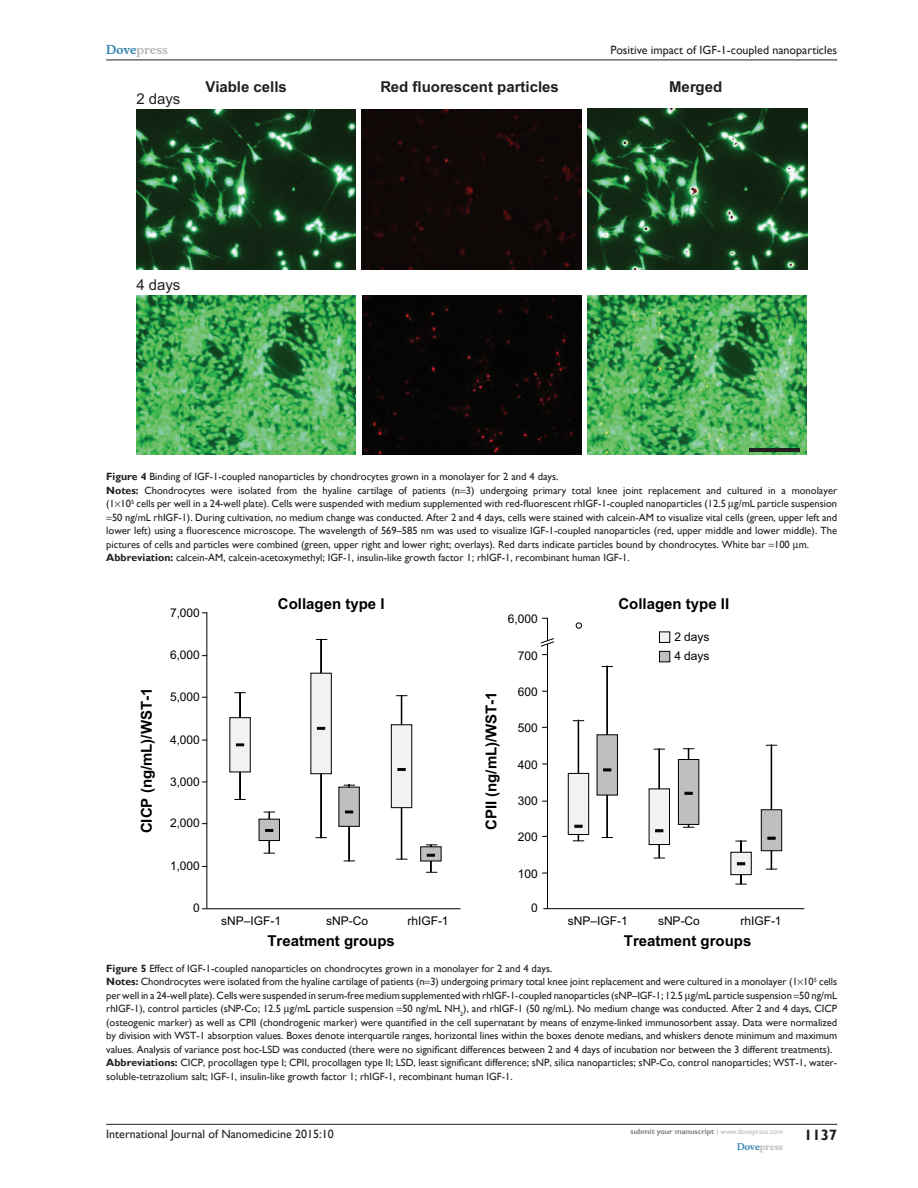
<style>
.page{position:relative;width:918px;height:1188px;background:#fff}
.page>*{position:absolute;margin:0;border:0;box-sizing:border-box;transform-origin:0 0}
.t1{font:700 15px "Arial";color:#000}
.t2{font:700 15px "Arial";color:#231f20}
.t3{font:15px "Arial";letter-spacing:-.005em;color:#231f20}
.t4{font:700 15px "Gill Sans";color:#231f20}
.t5{font:12px/19.5px "Arial";letter-spacing:-.005em;color:#000}
.t6{font:12px "Gill Sans";color:#231f20}
.t7{font:700 12px "Musee";color:#b8b9bc}
.FigSNRI{font:10.5px/13.5px "Gill Sans";color:#231f20;text-align:justify}
.FigC{font:10.5px "Gill Sans";color:#231f20}
.t8{font:700 9px "Musee";color:#b8b9bc}
.t9{font:700 7.5px "Gill Sans";color:#808285}
.s1{color:#3485ae}
.s2{font-weight:700}
.s3{font-weight:400;color:#b8b9bc}
</style>
<div class="page">
<hr style="left:106px;top:1124px;width:731px;height:1px;background:#231f20">
<hr style="left:106px;top:60px;width:731px;height:1px;background:#231f20">
<hr style="left:202px;top:908px;width:258px;height:1px;background:#000">
<hr style="left:206px;top:613px;width:1px;height:295px;background:#000">
<div style="left:239px;top:692px;width:2px;height:108px;background:#000;border:1px solid #000"></div>
<div style="left:229px;top:717px;width:22px;height:55px;background:#f2f2f2;border:1px solid #000"></div>
<svg style="left:236px;top:744px;width:8px;height:2px"></svg>
<hr style="left:269px;top:812px;width:1px;height:41px;background:#000">
<div style="left:259px;top:819px;width:21px;height:22px;background:#bfbfbf;border:1px solid #000"></div>
<svg style="left:265px;top:829px;width:8px;height:3px"></svg>
<div style="left:320px;top:639px;width:2px;height:199px;background:#000;border:1px solid #000"></div>
<div style="left:310px;top:673px;width:22px;height:101px;background:#f2f2f2;border:1px solid #000"></div>
<svg style="left:317px;top:727px;width:8px;height:3px"></svg>
<div style="left:348px;top:784px;width:2px;height:77px;background:#000;border:1px solid #000"></div>
<div style="left:339px;top:787px;width:21px;height:40px;background:#bfbfbf;border:1px solid #000"></div>
<svg style="left:345px;top:811px;width:8px;height:2px"></svg>
<hr style="left:401px;top:695px;width:1px;height:165px;background:#000">
<div style="left:391px;top:724px;width:21px;height:84px;background:#f2f2f2;border:1px solid #000"></div>
<svg style="left:398px;top:768px;width:8px;height:3px"></svg>
<div style="left:430px;top:845px;width:2px;height:27px;background:#000;border:1px solid #000"></div>
<svg style="left:420px;top:846px;width:22px;height:15px"></svg>
<svg style="left:427px;top:854px;width:8px;height:3px"></svg>
<svg style="left:540px;top:617px;width:264px;height:292px"></svg>
<svg style="left:576px;top:623px;width:6px;height:6px"></svg>
<div style="left:362px;top:109px;width:219px;height:160px;background:#0f0808"></div>
<img style="left:136px;top:109px;width:220px;height:160px">
<img style="left:587px;top:109px;width:221px;height:161px">
<img style="left:136px;top:295px;width:220px;height:160px">
<img style="left:362px;top:295px;width:219px;height:160px">
<img style="left:588px;top:295px;width:219px;height:160px">
<hr style="left:750px;top:448px;width:50px;height:3px;background:#231f20">
<p class="t7" style="left:106px;top:43px;width:63px"><span class="s1">Dove</span>press</p>
<p class="t3" style="left:137px;top:89px;width:45px">2 days</p>
<p class="t6" style="left:611px;top:43px;width:228px">Positive impact of IGF-1-coupled nanoparticles</p>
<p class="t2" style="left:205px;top:76px;width:83px">Viable cells</p>
<p class="t2" style="left:380px;top:76px;width:180px">Red fluorescent particles</p>
<p class="t2" style="left:669px;top:76px;width:55px">Merged</p>
<p class="t3" style="left:137px;top:275px;width:45px">4 days</p>
<p class="FigC" style="left:106px;top:470px;width:454px"><span class="s2">Figure 4</span> Binding of IGF-1-coupled nanoparticles by chondrocytes grown in a monolayer for 2 and 4 days.</p>
<p class="FigSNRI" style="left:106px;top:484px;width:732px"><span class="s2">Notes:</span> Chondrocytes were isolated from the hyaline cartilage of patients (n 3) undergoing primary total knee joint replacement and cultured in a monolayer</p>
<p class="FigSNRI" style="left:106px;top:497px;width:732px">(1 10<sup>5</sup> cells per well in a 24-well plate). Cells were suspended with medium supplemented with red-fluorescent rhIGF-1-coupled nanoparticles (12.5 g/mL particle suspension</p>
<p class="FigSNRI" style="left:112px;top:511px;width:727px">50 ng/mL rhIGF-1). During cultivation, no medium change was conducted. After 2 and 4 days, cells were stained with calcein-AM to visualize vital cells (green, upper left and</p>
<p class="FigSNRI" style="left:106px;top:524px;width:732px">lower left) using a fluorescence microscope. The wavelength of 569–585 nm was used to visualize IGF-1-coupled nanoparticles (red, upper middle and lower middle). The</p>
<p class="FigSNRI" style="left:106px;top:538px;width:704px">pictures of cells and particles were combined (green, upper right and lower right; overlays). Red darts indicate particles bound by chondrocytes. White bar 100 m.</p>
<p class="FigSNRI" style="left:106px;top:551px;width:525px"><span class="s2">Abbreviation:</span> calcein-AM, calcein-acetoxymethyl; IGF-1, insulin-like growth factor 1; rhIGF-1, recombinant human IGF-1.</p>
<p class="t5" style="left:170px;top:603px;width:31px">7,000</p>
<p class="t5" style="left:170px;top:645px;width:31px">6,000</p>
<p class="t1" style="left:278px;top:594px;width:108px">Collagen type I</p>
<p class="t1" style="left:618px;top:594px;width:112px">Collagen type II</p>
<p class="t5" style="left:508px;top:609px;width:31px">6,000</p>
<p class="t5" style="left:518px;top:646px;width:21px">700</p>
<p class="t5" style="left:674px;top:627px;width:37px">2 days<br>4 days</p>
<p class="t1" style="left:137px;top:833px;width:147px;rotate:-90deg">CICP (ng/mL)/WST-1</p>
<p class="t1" style="left:481px;top:830px;width:140px;rotate:-90deg">CPII (ng/mL)/WST-1</p>
<p class="t5" style="left:170px;top:687px;width:31px">5,000</p>
<p class="t5" style="left:170px;top:730px;width:31px">4,000</p>
<p class="t5" style="left:170px;top:772px;width:31px">3,000</p>
<p class="t5" style="left:170px;top:813px;width:31px">2,000</p>
<p class="t5" style="left:170px;top:856px;width:31px">1,000</p>
<p class="t5" style="left:518px;top:682px;width:21px">600</p>
<p class="t5" style="left:518px;top:718px;width:21px">500</p>
<p class="t5" style="left:518px;top:755px;width:21px">400</p>
<p class="t5" style="left:518px;top:791px;width:21px">300</p>
<p class="t5" style="left:518px;top:827px;width:21px">200</p>
<p class="t5" style="left:518px;top:864px;width:21px">100</p>
<p class="t5" style="left:193px;top:898px;width:8px">0</p>
<p class="t5" style="left:531px;top:899px;width:8px">0</p>
<p class="t5" style="left:221px;top:911px;width:61px">sNP–IGF-1</p>
<p class="t5" style="left:326px;top:911px;width:43px">sNP-Co</p>
<p class="t5" style="left:407px;top:911px;width:43px">rhIGF-1</p>
<p class="t5" style="left:568px;top:911px;width:61px">sNP–IGF-1</p>
<p class="t5" style="left:658px;top:911px;width:43px">sNP-Co</p>
<p class="t5" style="left:740px;top:911px;width:43px">rhIGF-1</p>
<p class="t1" style="left:267px;top:931px;width:129px">Treatment groups</p>
<p class="t1" style="left:624px;top:931px;width:129px">Treatment groups</p>
<p class="FigC" style="left:106px;top:962px;width:448px"><span class="s2">Figure 5</span> Effect of IGF-1-coupled nanoparticles on chondrocytes grown in a monolayer for 2 and 4 days.</p>
<p class="FigSNRI" style="left:106px;top:975px;width:732px"><span class="s2">Notes:</span> Chondrocytes were isolated from the hyaline cartilage of patients (n 3) undergoing primary total knee joint replacement and were cultured in a monolayer (1 10<sup>5</sup> cells per well in a 24-well plate). Cells were suspended in serum-free medium supplemented with rhIGF-1-coupled nanoparticles (sNP–IGF-1; 12.5 g/mL particle suspension 50 ng/mL rhIGF-1), control particles (sNP-Co; 12.5 g/mL particle suspension 50 ng/mL NH <sub>2</sub>), and rhIGF-1 (50 ng/mL). No medium change was conducted. After 2 and 4 days, CICP (osteogenic marker) as well as CPII (chondrogenic marker) were quantified in the cell supernatant by means of enzyme-linked immunosorbent assay. Data were normalized by division with WST-1 absorption values. Boxes denote interquartile ranges, horizontal lines within the boxes denote medians, and whiskers denote minimum and maximum values. Analysis of variance post hoc-LSD was conducted (there were no significant differences between 2 and 4 days of incubation nor between the 3 different treatments).</p>
<p class="FigSNRI" style="left:106px;top:1056px;width:732px"><span class="s2">Abbreviations:</span> CICP, procollagen type I; CPII, procollagen type II; LSD, least significant difference; sNP, silica nanoparticles; sNP-Co, control nanoparticles; WST-1, water&shy;soluble-tetrazolium salt; IGF-1, insulin-like growth factor 1; rhIGF-1, recombinant human IGF-1.</p>
<p class="t6" style="left:106px;top:1127px;width:229px">International Journal of Nanomedicine 2015:10</p>
<p class="t9" style="left:631px;top:1127px;width:154px">submit your manuscript <span class="s3">| www.dovepress.com</span></p>
<p class="t8" style="left:737px;top:1141px;width:48px"><span class="s1">Dove</span>press</p>
<h1 class="t4" style="left:804px;top:1126px;width:35px">1137</h1>
</div>
